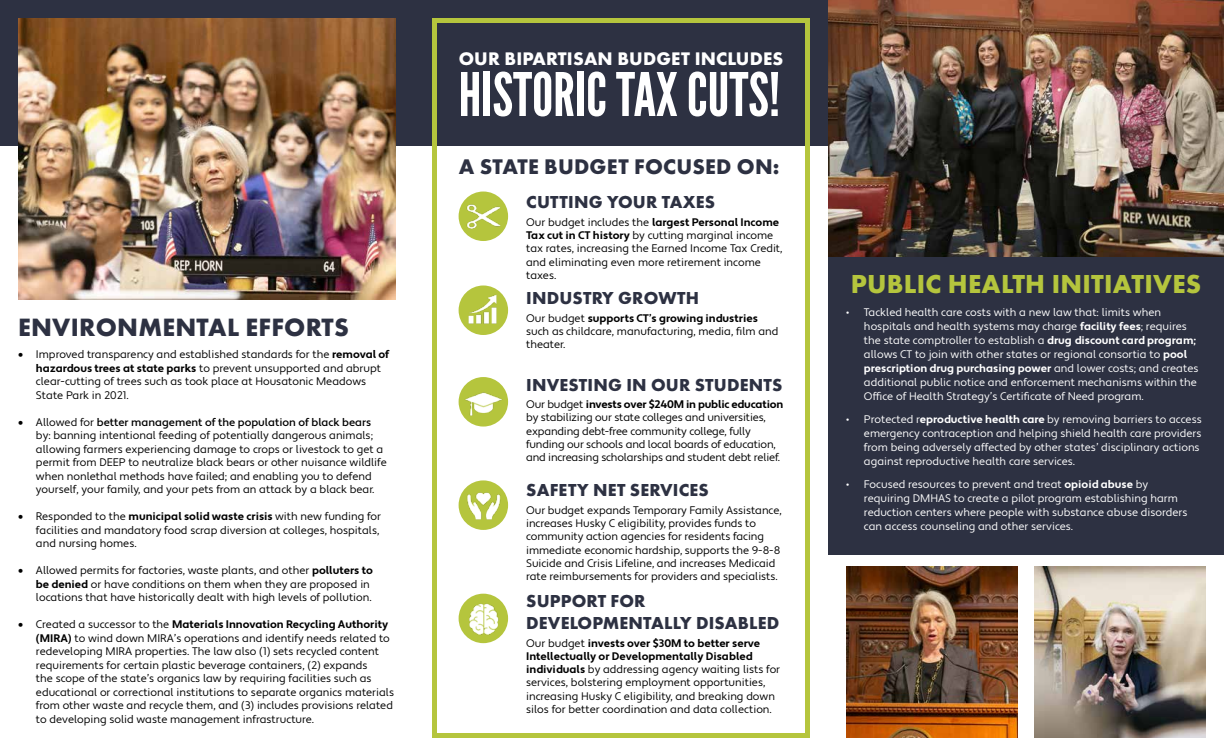
<style>
.page{position:relative;width:1224px;height:756px;background:#fff}
.page>*{position:absolute;margin:0;border:0;box-sizing:border-box;transform-origin:0 0}
.t1{font:59.9px "League Gothic";color:#fff}
.t2{font:700 27px "Futura PT";letter-spacing:.01em;color:#b5c53d}
.t3{font:700 26px "Futura PT";letter-spacing:.01em;color:#2d3142}
.t4{font:700 22px "Futura PT";letter-spacing:.01em;color:#2d3142}
.t5{font:700 18.9px "Futura PT";letter-spacing:.01em;color:#fff}
.t6{font:700 18px/21.6px "Futura PT";letter-spacing:.01em;color:#2d3142}
.t7{font:11px/13.2px "Apertura";color:#000}
.t8{font:11px/14px "Apertura";color:#fff}
.s1{font-weight:700}
.s2{font-weight:500}
</style>
<div class="page">
<div style="left:0;top:0;width:828px;height:145px;background:#2d3142"></div>
<div style="left:432px;top:18px;width:378px;height:720px;border:5px solid #b5c53d"></div>
<img style="left:18px;top:18px;width:378px;height:282px">
<div style="left:828px;top:256px;width:396px;height:298px;background:#2d3142"></div>
<img style="left:846px;top:567px;width:171px;height:171px">
<img style="left:1035px;top:567px;width:171px;height:171px">
<svg style="left:459px;top:377px;width:49px;height:50px"></svg>
<img style="left:459px;top:192px;width:49px;height:49px">
<img style="left:458px;top:285px;width:49px;height:49px">
<img style="left:459px;top:378px;width:49px;height:44px">
<img style="left:459px;top:480px;width:49px;height:50px">
<img style="left:459px;top:594px;width:49px;height:49px">
<img style="left:828px;top:0;width:396px;height:256px">
<h3 class="t3" style="left:18px;top:310px;width:332px">ENVIRONMENTAL EFFORTS</h3>
<p class="t7" style="left:36px;top:348px;width:355px;line-height:13.5px;text-indent:-18px">• Improved transparency and established standards for the <span class="s1">removal of hazardous trees at state parks</span> to prevent unsupported and abrupt clear-cutting of trees such as took place at Housatonic Meadows State Park in 2021.</p>
<p class="t7" style="left:36px;top:415px;width:352px;line-height:13.5px;text-indent:-18px">• Allowed for <span class="s2">better management of the population of black bears </span>by: banning intentional feeding of potentially dangerous animals; allowing farmers experiencing damage to crops or livestock to get a permit from DEEP to neutralize black bears or other nuisance wildlife when nonlethal methods have failed; and enabling you to defend yourself, your family, and your pets from an attack by a black bear.</p>
<p class="t7" style="left:36px;top:510px;width:347px;line-height:13.5px;text-indent:-18px">• Responded to the <span class="s1">municipal solid waste crisis</span> with new funding for facilities and mandatory food scrap diversion at colleges, hospitals, and nursing homes.</p>
<p class="t7" style="left:36px;top:564px;width:338px;line-height:13.5px;text-indent:-18px">• Allowed permits for factories, waste plants, and other <span class="s1">polluters to be denied</span> or have conditions on them when they are proposed in locations that have historically dealt with high levels of pollution.</p>
<p class="t7" style="left:36px;top:618px;width:360px;line-height:13.5px;text-indent:-18px">• Created a successor to the <span class="s1">Materials Innovation Recycling Authority (MIRA)</span> to wind down MIRA’s operations and identify needs related to redeveloping MIRA properties. The law also (1) sets recycled content requirements for certain plastic beverage containers, (2) expands<br>the scope of the state’s organics law by requiring facilities such as educational or correctional institutions to separate organics materials from other waste and recycle them, and (3) includes provisions related to developing solid waste management infrastructure.</p>
<h3 class="t5" style="left:459px;top:47px;width:326px">OUR BIPARTISAN BUDGET INCLUDES</h3>
<h1 class="t1" style="left:459px;top:59px;width:323px">HISTORIC TAX CUTS!</h1>
<h3 class="t4" style="left:459px;top:152px;width:322px">A STATE BUDGET FOCUSED ON:</h3>
<h3 class="t6" style="left:526px;top:191px;width:190px">CUTTING YOUR TAXES</h3>
<p class="t7" style="left:526px;top:216px;width:258px">Our budget includes the <span class="s1">largest Personal Income Tax cut in CT history</span> by cutting marginal income tax rates, increasing the Earned Income Tax Credit, and eliminating even more retirement income taxes.</p>
<h3 class="t6" style="left:526px;top:287px;width:174px">INDUSTRY GROWTH</h3>
<p class="t7" style="left:526px;top:312px;width:254px">Our budget <span class="s1">supports CT’s growing industries </span>such as childcare, manufacturing, media, film and theater.</p>
<h3 class="t6" style="left:526px;top:373px;width:258px">INVESTING IN OUR STUDENTS</h3>
<p class="t7" style="left:526px;top:398px;width:259px">Our budget <span class="s1">invests over $240M in public education </span>by stabilizing our state colleges and universities, expanding debt-free community college, fully funding our schools and local boards of education, and increasing scholarships and student debt relief.</p>
<h3 class="t6" style="left:526px;top:479px;width:184px">SAFETY NET SERVICES</h3>
<p class="t7" style="left:526px;top:504px;width:257px">Our budget expands Temporary Family Assistance, increases Husky C eligibility, provides funds to community action agencies for residents facing immediate economic hardship, supports the 9-8-8<br>Suicide and Crisis Lifeline, and increases Medicaid rate reimbursements for providers and specialists.</p>
<h3 class="t6" style="left:526px;top:590px;width:255px">SUPPORT FOR<br>DEVELOPMENTALLY DISABLED</h3>
<p class="t7" style="left:526px;top:637px;width:256px">Our budget <span class="s1">invests over $30M to better serve Intellectually or Developmentally Disabled individuals</span> by addressing agency waiting lists for services, bolstering employment opportunities, increasing Husky C eligibility, and breaking down silos for better coordination and data collection.</p>
<h2 class="t2" style="left:851px;top:266px;width:352px">PUBLIC HEALTH INITIATIVES</h2>
<p class="t8" style="left:864px;top:306px;width:336px;text-indent:-18px">• Tackled health care costs with a new law that: limits when hospitals and health systems may charge <span class="s1">facility fees</span>; requires the state comptroller to establish a <span class="s1">drug discount card program; </span>allows CT to join with other states or regional consortia to <span class="s1">pool prescription drug purchasing power</span> and lower costs; and creates additional public notice and enforcement mechanisms within the Office of Health Strategy’s Certificate of Need program.</p>
<p class="t8" style="left:864px;top:413px;width:339px;text-indent:-18px">• Protected r<span class="s1">eproductive health care</span> by removing barriers to access emergency contraception and helping shield health care providers from being adversely affected by other states’ disciplinary actions against reproductive health care services.</p>
<p class="t8" style="left:864px;top:478px;width:325px;text-indent:-18px">• Focused resources to prevent and treat <span class="s1">opioid abuse</span> by requiring DMHAS to create a pilot program establishing harm reduction centers where people with substance abuse disorders can access counseling and other services.</p>
</div>
